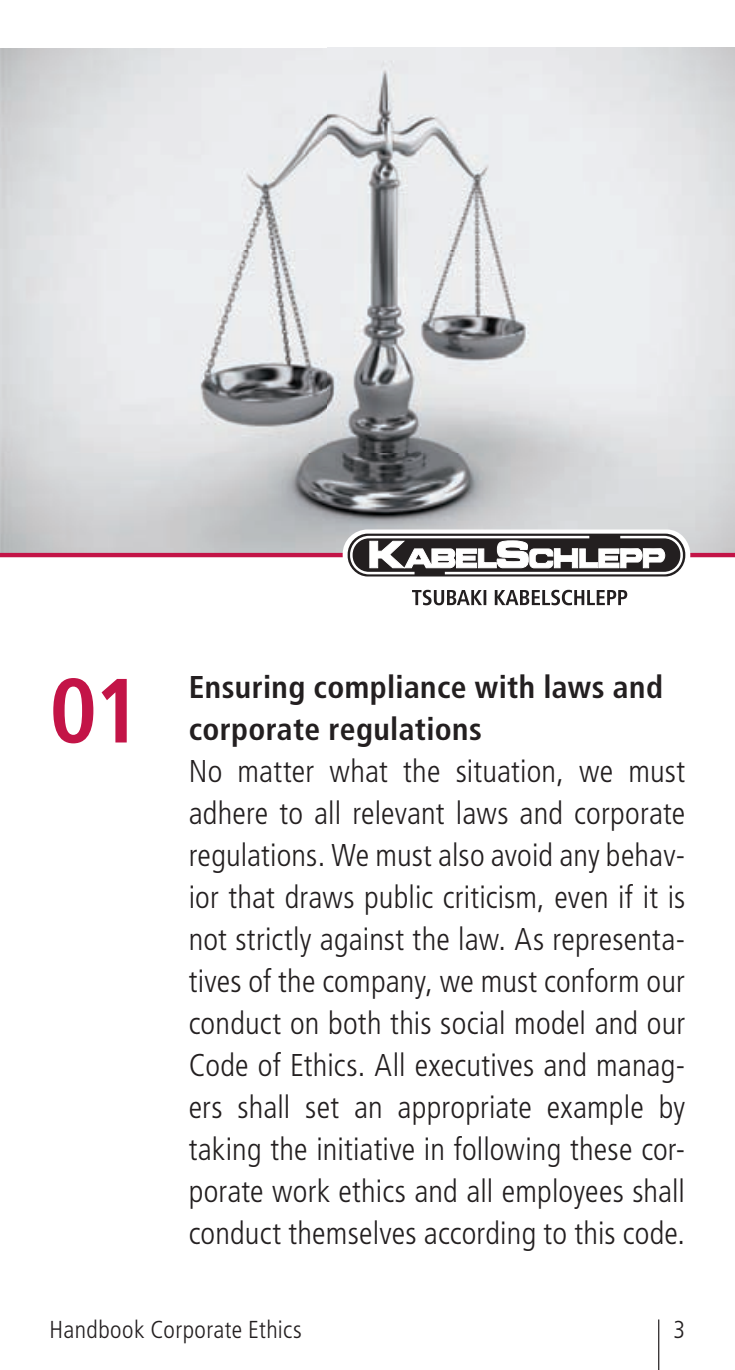
<style>
.page{position:relative;width:735px;height:1370px;background:#fff}
.page>*{position:absolute;margin:0;border:0;box-sizing:border-box;transform-origin:0 0}
.t1{font:700 condensed 91px "Frutiger";color:#c31447}
.t2{font:300 condensed 31.5px/42px "Frutiger";letter-spacing:.005em;color:#231f20;text-align:justify}
.t3{font:700 condensed 31.5px/42px "Frutiger";letter-spacing:.01em;color:#231f20}
.t4{font:300 condensed 24.5px "Frutiger";letter-spacing:.015em;color:#231f20}
</style>
<div class="page">
<img style="left:0;top:48px;width:734px;height:505px">
<hr style="left:657px;top:1319px;width:2px;height:50px;background:#231f20">
<hr style="left:0;top:553px;width:734px;height:4px;background:#c31447">
<svg style="left:412px;top:589px;width:215px;height:16px"></svg>
<svg style="left:342px;top:529px;width:348px;height:51px"></svg>
<svg style="left:347px;top:533px;width:338px;height:43px;background:#535051"></svg>
<svg style="left:350px;top:536px;width:332px;height:38px"></svg>
<h1 class="t1" style="left:50px;top:674px;width:93px">01</h1>
<p class="t3" style="left:189px;top:668px;width:475px">Ensuring compliance with laws and corporate regulations</p>
<p class="t2" style="left:189px;top:752px;width:498px">No matter what the situation, we must adhere to all relevant laws and corporate regulations. We must also avoid any behav&shy;ior that draws public criticism, even if it is not strictly against the law. As representa&shy;tives of the company, we must conform our conduct on both this social model and our Code of Ethics. All executives and manag&shy;ers shall set an appropriate example by taking the initiative in following these cor&shy;porate work ethics and all employees shall conduct themselves according to this code.</p>
<p class="t4" style="left:50px;top:1319px;width:253px">Handbook Corporate Ethics</p>
<p class="t4" style="left:673px;top:1319px;width:13px">3</p>
</div>
